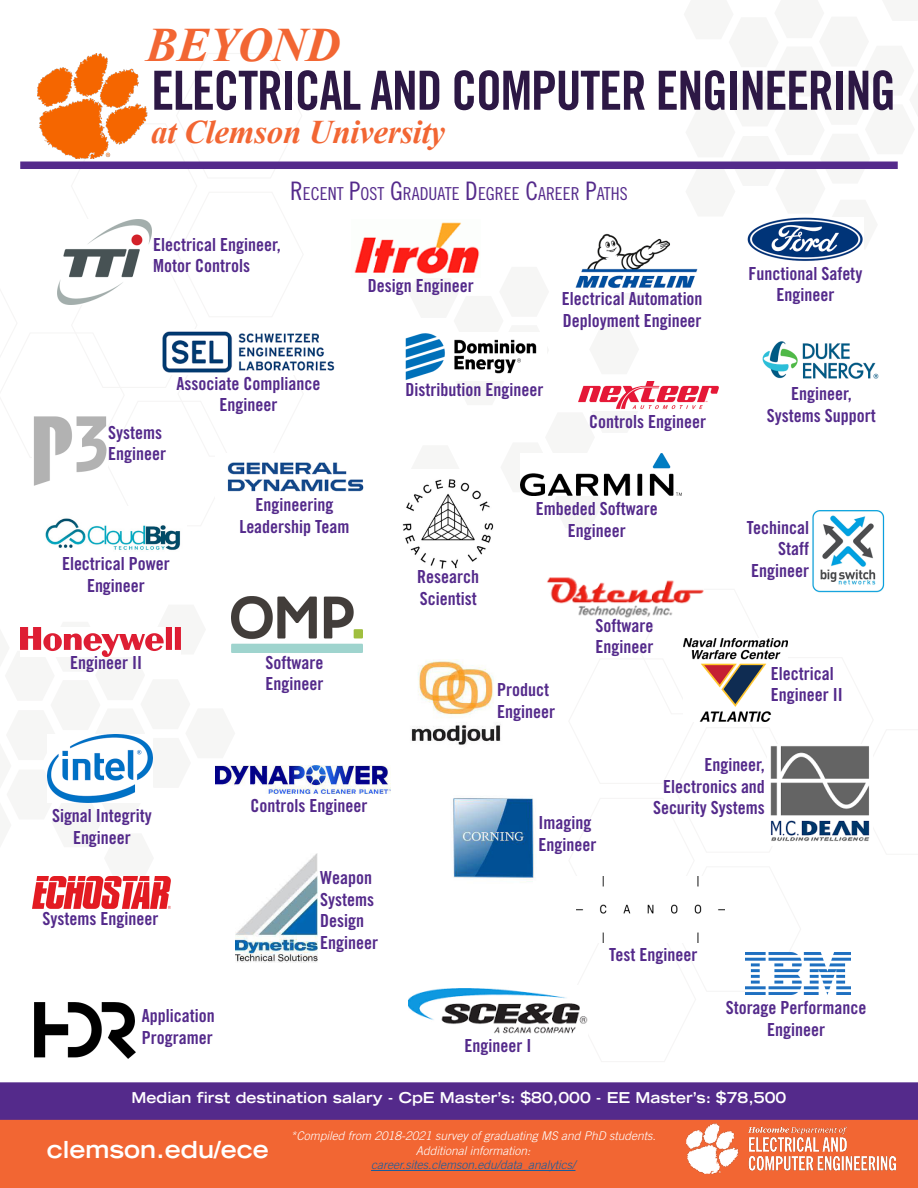
<style>
.page{position:relative;width:918px;height:1188px;background:#fff}
.page>*{position:absolute;margin:0;border:0;box-sizing:border-box;transform-origin:0 0}
.t1{font:54px "Trade Gothic LT Std Bd Cn 20";letter-spacing:-.025em;color:#2d1845;scale:.96 1}
.t2{font:italic 700 48px "Times New Roman";letter-spacing:-.01em;color:#f26633}
.t3{font:italic 700 33px "Times New Roman";letter-spacing:-.01em;color:#f26633}
.t4{font:700 expanded 24px "Trade Gothic LT Std";color:#fff}
.t5{font:18px/21.6px "Trade Gothic LT Std Bd Cn 20";color:#542a8b}
.t6{font:17.85px "Trade Gothic LT Std Cn 18";color:#542a8b}
.t7{font:700 expanded 15px "Trade Gothic LT Std";color:#fff}
.t8{font:italic 300 12px/14.4px "Trade Gothic LT Std";color:#fff;text-align:center}
.s1{font-size:25.5px}
.s2{color:#175d9e}
</style>
<div class="page">
<svg style="left:684px;top:161px;width:214px;height:9px"></svg>
<img style="left:37px;top:53px;width:111px;height:106px">
<div style="left:0;top:1120px;width:918px;height:68px;background:#f26633"></div>
<div style="left:46px;top:1140px;width:339px;height:25px;background:#f26633"></div>
<div style="left:45px;top:1139px;width:341px;height:27px;border:2px solid #f26633"></div>
<img style="left:687px;top:1123px;width:208px;height:50px">
<div style="left:20px;top:162px;width:878px;height:7px;background:#542a8b"></div>
<img style="left:747px;top:217px;width:116px;height:44px">
<div style="left:0;top:1082px;width:918px;height:38px;background:#542a8b"></div>
<hr style="left:371px;top:1170px;width:204px;height:1px;background:#175d9e">
<img style="left:58px;top:219px;width:93px;height:85px">
<img style="left:406px;top:333px;width:131px;height:47px">
<img style="left:354px;top:222px;width:126px;height:52px">
<img style="left:576px;top:877px;width:148px;height:65px">
<img style="left:34px;top:416px;width:73px;height:70px">
<img style="left:762px;top:341px;width:117px;height:38px">
<img style="left:162px;top:331px;width:173px;height:42px">
<img style="left:235px;top:853px;width:83px;height:110px">
<img style="left:45px;top:518px;width:136px;height:32px">
<img style="left:227px;top:462px;width:137px;height:30px">
<img style="left:402px;top:479px;width:92px;height:90px">
<img style="left:579px;top:381px;width:139px;height:29px">
<img style="left:20px;top:628px;width:161px;height:28px">
<img style="left:770px;top:746px;width:100px;height:95px">
<img style="left:33px;top:876px;width:138px;height:32px">
<img style="left:410px;top:659px;width:91px;height:86px">
<img style="left:232px;top:596px;width:130px;height:57px">
<img style="left:453px;top:798px;width:81px;height:84px">
<img style="left:812px;top:510px;width:73px;height:83px">
<img style="left:521px;top:453px;width:160px;height:43px">
<img style="left:684px;top:638px;width:104px;height:84px">
<img style="left:48px;top:734px;width:104px;height:69px">
<img style="left:745px;top:952px;width:105px;height:42px">
<img style="left:575px;top:233px;width:123px;height:55px">
<img style="left:216px;top:766px;width:174px;height:28px">
<img style="left:409px;top:988px;width:178px;height:46px">
<img style="left:35px;top:1003px;width:101px;height:56px">
<img style="left:547px;top:577px;width:156px;height:41px">
<p class="t2" style="left:146px;top:11px;width:196px">BEYOND</p>
<p class="t1" style="left:151px;top:58px;width:777px">ELECTRICAL AND COMPUTER ENGINEERING</p>
<p class="t3" style="left:151px;top:109px;width:296px">at Clemson University</p>
<p class="t6" style="left:290px;top:183px;width:339px"><span class="s1">R</span>ECENT <span class="s1">P</span>OST <span class="s1">G</span>RADUATE <span class="s1">D</span> EGR EE <span class="s1">C</span>AREER <span class="s1">P</span>ATHS</p>
<p class="t5" style="left:153px;top:233px;width:129px">Electrical Engineer,<br>Motor Controls</p>
<p class="t5" style="left:108px;top:421px;width:59px">Systems<br>Engineer</p>
<p class="t5" style="left:176px;top:372px;width:145px;text-align:center">Associate Compliance<br>Engineer</p>
<p class="t5" style="left:256px;top:494px;width:79px">Engineering</p>
<p class="t5" style="left:239px;top:515px;width:112px">Leadership Team</p>
<p class="t5" style="left:62px;top:553px;width:109px;text-align:center">Electrical Power<br>Engineer</p>
<p class="t5" style="left:70px;top:652px;width:73px">Engineer II</p>
<p class="t5" style="left:265px;top:651px;width:59px">Software<br>Engineer</p>
<p class="t5" style="left:368px;top:275px;width:107px">Design Engineer</p>
<p class="t5" style="left:562px;top:288px;width:142px">Electrical Automation<br>Deployment Engineer</p>
<p class="t5" style="left:406px;top:379px;width:139px">Distribution Engineer</p>
<p class="t5" style="left:589px;top:411px;width:118px">Controls Engineer</p>
<p class="t5" style="left:417px;top:566px;width:63px">Research<br>Scientist</p>
<p class="t5" style="left:536px;top:498px;width:123px;text-align:center">Embeded Software<br>Engineer</p>
<p class="t5" style="left:497px;top:679px;width:59px">Product<br>Engineer</p>
<p class="t5" style="left:595px;top:614px;width:59px">Software<br>Engineer</p>
<p class="t5" style="left:748px;top:262px;width:115px;text-align:center">Functional Safety<br>Engineer</p>
<p class="t5" style="left:767px;top:383px;width:110px;text-align:center">Engineer,<br>Systems Support</p>
<p class="t5" style="left:747px;top:516px;width:64px">Techincal</p>
<p class="t5" style="left:778px;top:538px;width:32px">Staff</p>
<p class="t5" style="left:751px;top:559px;width:59px">Engineer</p>
<p class="t5" style="left:771px;top:662px;width:73px">Electrical<br>Engineer II</p>
<p class="t5" style="left:52px;top:805px;width:101px;text-align:center">Signal Integrity<br>Engineer</p>
<p class="t5" style="left:43px;top:907px;width:117px">Systems Engineer</p>
<p class="t5" style="left:142px;top:1005px;width:74px">Application<br>Programer</p>
<p class="t5" style="left:251px;top:795px;width:118px">Controls Engineer</p>
<p class="t5" style="left:320px;top:867px;width:53px">Weapon</p>
<p class="t5" style="left:320px;top:888px;width:55px">Systems</p>
<p class="t5" style="left:320px;top:910px;width:45px">Design</p>
<p class="t5" style="left:320px;top:931px;width:59px">Engineer</p>
<p class="t5" style="left:539px;top:812px;width:59px">Imaging<br>Engineer</p>
<p class="t5" style="left:653px;top:754px;width:113px;text-align:right">Engineer,<br>Electronics and<br>Security Systems</p>
<p class="t5" style="left:465px;top:1035px;width:68px">Engineer I</p>
<p class="t5" style="left:609px;top:943px;width:90px">Test Engineer</p>
<p class="t5" style="left:726px;top:997px;width:142px;text-align:center">Storage Performance<br>Engineer</p>
<p class="t7" style="left:132px;top:1088px;width:656px">Median first destination salary - CpE Master’s: $80,000 - EE Master’s: $78,500</p>
<p class="t8" style="left:291px;top:1129px;width:367px">*Compiled from 2018-2021 survey of graduating MS and PhD students.<br>Additional information:<br><span class="s2">career.sites.clemson.edu/data_analytics/</span></p>
<p class="t4" style="left:47px;top:1134px;width:223px">clemson.edu/ece</p>
</div>
